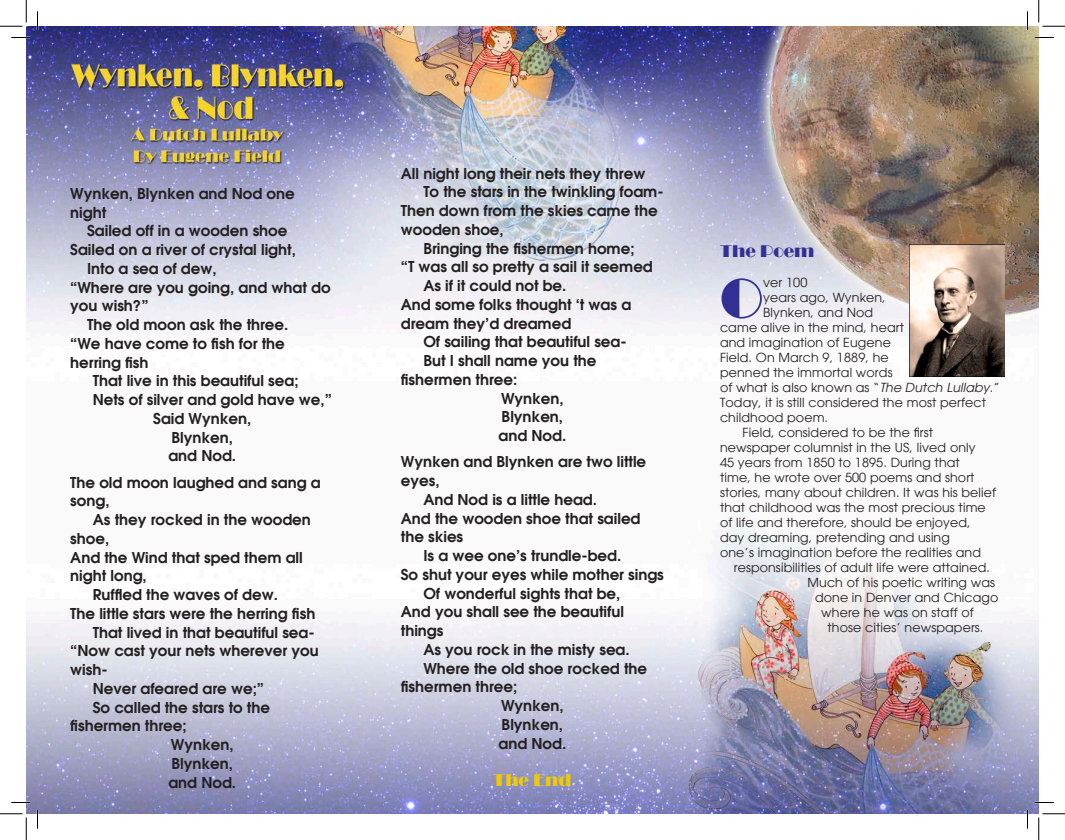
<style>
.page{position:relative;width:1065px;height:840px;background:#fff}
.page>*{position:absolute;margin:0;border:0;box-sizing:border-box;transform-origin:0 0}
.t1{font:56.88px "Broadway";color:#323092}
.t2{font:17.5px "Broadway";color:#323092}
.t3{font:17.5px "Broadway";color:#f0cb02}
.t4{font:600 15px/18.8px "Avant Garde";color:#231f20}
.t5{font:12.5px "Avant Garde";letter-spacing:.01em;color:#231f20}
.s1{font-style:italic}
</style>
<div class="page">
<img style="left:26px;top:26px;width:1013px;height:788px">
<img style="left:910px;top:245px;width:95px;height:132px">
<svg style="left:11px;top:37px;width:19px;height:1px"></svg>
<svg style="left:1035px;top:37px;width:19px;height:1px"></svg>
<svg style="left:11px;top:802px;width:19px;height:1px"></svg>
<svg style="left:1035px;top:802px;width:19px;height:1px"></svg>
<svg style="left:37px;top:11px;width:1px;height:19px"></svg>
<svg style="left:37px;top:810px;width:1px;height:19px"></svg>
<svg style="left:1027px;top:11px;width:1px;height:19px"></svg>
<svg style="left:1027px;top:810px;width:1px;height:19px"></svg>
<svg style="left:0;top:0;width:27px;height:27px"></svg>
<svg style="left:0;top:814px;width:27px;height:26px"></svg>
<svg style="left:1039px;top:0;width:26px;height:27px"></svg>
<svg style="left:1039px;top:814px;width:26px;height:26px"></svg>
<p class="t4" style="left:70px;top:184px;width:226px">Wynken, Blynken and Nod one night</p>
<p class="t4" style="left:87px;top:221px;width:202px">Sailed off in a wooden shoe</p>
<p class="t4" style="left:70px;top:240px;width:227px">Sailed on a river of crystal light,</p>
<p class="t4" style="left:87px;top:259px;width:131px">Into a sea of dew,</p>
<p class="t4" style="left:70px;top:277px;width:262px">“Where are you going, and what do you wish?”</p>
<p class="t4" style="left:87px;top:315px;width:203px">The old moon ask the three.</p>
<p class="t4" style="left:70px;top:334px;width:216px">“We have come to fish for the herring fish</p>
<p class="t4" style="left:93px;top:371px;width:207px">That live in this beautiful sea;</p>
<p class="t4" style="left:93px;top:390px;width:241px">Nets of silver and gold have we,”</p>
<p class="t4" style="left:153px;top:409px;width:100px">Said Wynken,</p>
<p class="t4" style="left:172px;top:427px;width:63px">Blynken,</p>
<p class="t4" style="left:168px;top:446px;width:69px">and Nod.</p>
<p class="t4" style="left:70px;top:472px;width:252px">The old moon laughed and sang a song,</p>
<p class="t4" style="left:70px;top:510px;width:242px;text-indent:23px">As they rocked in the wooden shoe,</p>
<p class="t4" style="left:70px;top:547px;width:234px">And the Wind that sped them all night long,</p>
<p class="t4" style="left:93px;top:585px;width:187px">Ruffled the waves of dew.</p>
<p class="t4" style="left:70px;top:604px;width:247px">The little stars were the herring fish</p>
<p class="t4" style="left:93px;top:622px;width:223px">That lived in that beautiful sea-</p>
<p class="t4" style="left:70px;top:641px;width:250px">“Now cast your nets wherever you wish-</p>
<p class="t4" style="left:93px;top:679px;width:173px">Never afeared are we;”</p>
<p class="t4" style="left:70px;top:697px;width:201px;text-indent:23px">So called the stars to the fishermen three;</p>
<p class="t4" style="left:171px;top:735px;width:64px">Wynken,</p>
<p class="t4" style="left:172px;top:754px;width:63px">Blynken,</p>
<p class="t4" style="left:168px;top:772px;width:69px">and Nod.</p>
<p class="t4" style="left:401px;top:164px;width:246px">All night long their nets they threw</p>
<p class="t4" style="left:423px;top:182px;width:242px">To the stars in the twinkling foam-</p>
<p class="t4" style="left:401px;top:201px;width:258px">Then down from the skies came the wooden shoe,</p>
<p class="t4" style="left:423px;top:239px;width:213px">Bringing the fishermen home;</p>
<p class="t4" style="left:401px;top:257px;width:253px">“T was all so pretty a sail it seemed</p>
<p class="t4" style="left:423px;top:276px;width:145px">As if it could not be.</p>
<p class="t4" style="left:401px;top:295px;width:232px">And some folks thought ‘t was a dream they’d dreamed</p>
<p class="t4" style="left:423px;top:332px;width:205px">Of sailing that beautiful sea-</p>
<p class="t4" style="left:401px;top:351px;width:197px;text-indent:22px">But I shall name you the fishermen three:</p>
<p class="t4" style="left:501px;top:389px;width:64px">Wynken,</p>
<p class="t4" style="left:502px;top:407px;width:63px">Blynken,</p>
<p class="t4" style="left:499px;top:426px;width:69px">and Nod.</p>
<p class="t4" style="left:401px;top:452px;width:247px">Wynken and Blynken are two little eyes,</p>
<p class="t4" style="left:423px;top:490px;width:175px">And Nod is a little head.</p>
<p class="t4" style="left:401px;top:509px;width:241px">And the wooden shoe that sailed the skies</p>
<p class="t4" style="left:423px;top:546px;width:200px">Is a wee one’s trundle-bed.</p>
<p class="t4" style="left:401px;top:565px;width:265px">So shut your eyes while mother sings</p>
<p class="t4" style="left:423px;top:584px;width:199px">Of wonderful sights that be,</p>
<p class="t4" style="left:401px;top:602px;width:225px">And you shall see the beautiful things</p>
<p class="t4" style="left:423px;top:640px;width:208px">As you rock in the misty sea.</p>
<p class="t4" style="left:401px;top:659px;width:248px;text-indent:22px">Where the old shoe rocked the fishermen three;</p>
<p class="t4" style="left:501px;top:696px;width:64px">Wynken,</p>
<p class="t4" style="left:502px;top:715px;width:63px">Blynken,</p>
<p class="t4" style="left:499px;top:734px;width:69px">and Nod.</p>
<p class="t3" style="left:493px;top:770px;width:80px">The End</p>
<p class="t2" style="left:720px;top:241px;width:96px">The Poem</p>
<p class="t1" style="left:720px;top:266px;width:45px">O</p>
<p class="t5" style="left:763px;top:275px;width:46px">ver 100</p>
<p class="t5" style="left:763px;top:290px;width:124px">years ago, Wynken,</p>
<p class="t5" style="left:763px;top:305px;width:112px">Blynken, and Nod</p>
<p class="t5" style="left:720px;top:320px;width:185px">came alive in the mind, heart</p>
<p class="t5" style="left:720px;top:335px;width:172px">and imagination of Eugene</p>
<p class="t5" style="left:720px;top:350px;width:170px">Field. On March 9, 1889, he</p>
<p class="t5" style="left:720px;top:365px;width:174px">penned the immortal words</p>
<p class="t5" style="left:720px;top:380px;width:281px">of what is also known as “<span class="s1">The Dutch Lullaby</span>.”</p>
<p class="t5" style="left:720px;top:395px;width:268px">Today, it is still considered the most perfect</p>
<p class="t5" style="left:720px;top:410px;width:110px">childhood poem.</p>
<p class="t5" style="left:743px;top:425px;width:192px">Field, considered to be the first</p>
<p class="t5" style="left:720px;top:440px;width:257px">newspaper columnist in the US, lived only</p>
<p class="t5" style="left:720px;top:455px;width:241px">45 years from 1850 to 1895. During that</p>
<p class="t5" style="left:720px;top:470px;width:256px">time, he wrote over 500 poems and short</p>
<p class="t5" style="left:720px;top:485px;width:278px">stories, many about children. It was his belief</p>
<p class="t5" style="left:720px;top:500px;width:267px">that childhood was the most precious time</p>
<p class="t5" style="left:720px;top:515px;width:252px">of life and therefore, should be enjoyed,</p>
<p class="t5" style="left:720px;top:530px;width:231px">day dreaming, pretending and using</p>
<p class="t5" style="left:720px;top:545px;width:263px">one’s imagination before the realities and</p>
<p class="t5" style="left:734px;top:560px;width:258px">responsibilities of adult life were attained.</p>
<p class="t5" style="left:808px;top:575px;width:189px">Much of his poetic writing was</p>
<p class="t5" style="left:815px;top:590px;width:185px">done in Denver and Chicago</p>
<p class="t5" style="left:821px;top:605px;width:154px">where he was on staff of</p>
<p class="t5" style="left:828px;top:620px;width:157px">those cities’ newspapers.</p>
</div>
